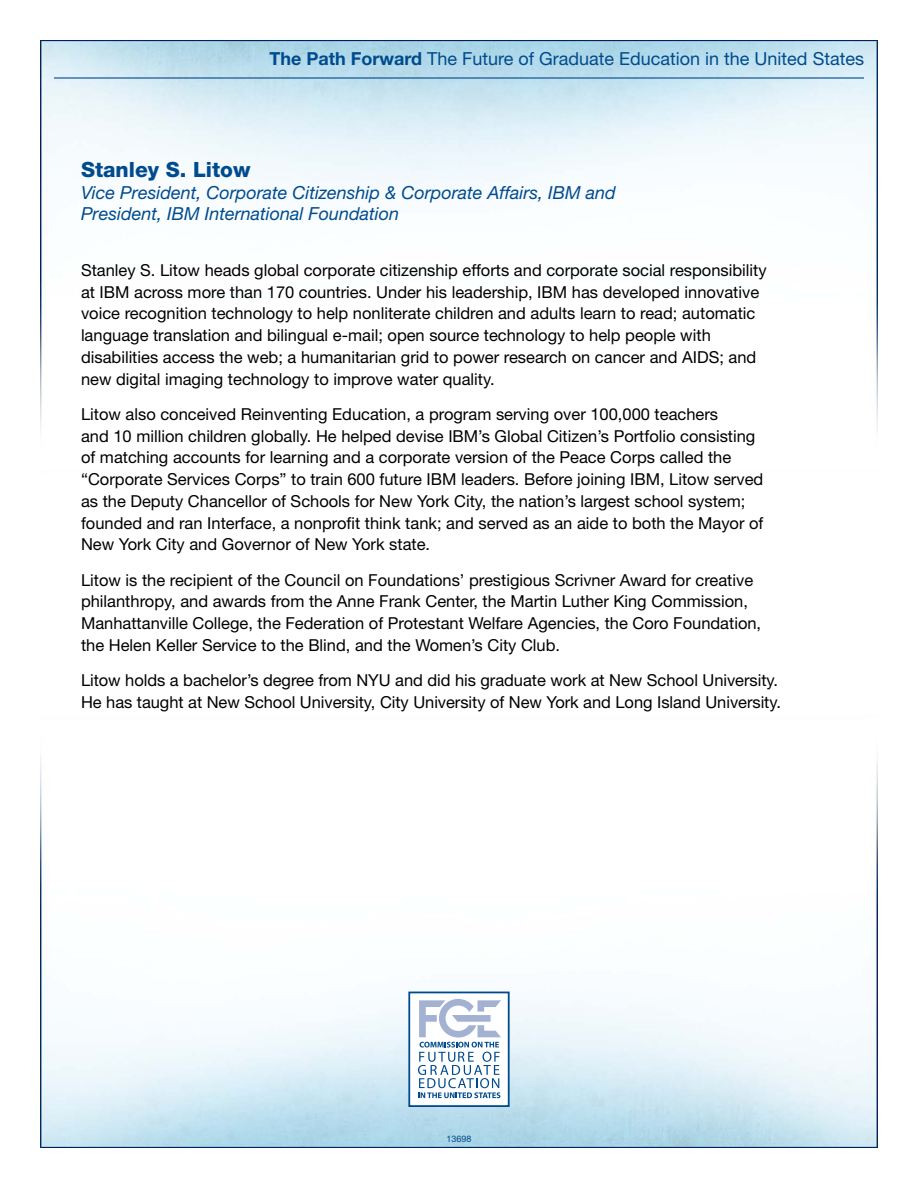
<style>
.page{position:relative;width:918px;height:1188px;background:#fff}
.page>*{position:absolute;margin:0;border:0;box-sizing:border-box;transform-origin:0 0}
.t1{font:800 21px "Helvetica Neue LT Std";color:#004b8d}
.t2{font:italic 18px/21.8px "Helvetica Neue LT Std";color:#004b8d}
.t3{font:18px "Helvetica Neue LT Std";color:#004b8d}
.t4{font:16.5px/21.8px "Helvetica Neue LT Std";color:#000}
.t5{font:9px "Helvetica Neue LT Std";color:#004b8d}
.s1{font-weight:700}
</style>
<div class="page">
<img style="left:40px;top:40px;width:838px;height:390px">
<img style="left:40px;top:758px;width:838px;height:389px">
<div style="left:409px;top:992px;width:100px;height:114px;background:#fff"></div>
<div style="left:408px;top:992px;width:102px;height:115px;border:2px solid #004b8d"></div>
<svg style="left:418px;top:999px;width:83px;height:99px"></svg>
<hr style="left:54px;top:77px;width:810px;height:2px;background:#004b8d">
<p class="t3" style="left:270px;top:48px;width:596px"><span class="s1">The Path Forward</span> The Future of Graduate Education in the United States</p>
<p class="t1" style="left:81px;top:157px;width:171px">Stanley S. Litow</p>
<p class="t2" style="left:81px;top:181px;width:536px">Vice President, Corporate Citizenship &amp; Corporate Affairs, IBM and<br>President, IBM International Foundation</p>
<p class="t4" style="left:81px;top:259px;width:687px">Stanley S. Litow heads global corporate citizenship efforts and corporate social responsibility at IBM across more than 170 countries. Under his leadership, IBM has developed innovative voice recognition technology to help nonliterate children and adults learn to read; automatic language translation and bilingual e-mail; open source technology to help people with disabilities access the web; a humanitarian grid to power research on cancer and AIDS; and new digital imaging technology to improve water quality.</p>
<p class="t4" style="left:81px;top:403px;width:684px">Litow also conceived Reinventing Education, a program serving over 100,000 teachers<br>and 10 million children globally. He helped devise IBM’s Global Citizen’s Portfolio consisting of matching accounts for learning and a corporate version of the Peace Corps called the “Corporate Services Corps” to train 600 future IBM leaders. Before joining IBM, Litow served as the Deputy Chancellor of Schools for New York City, the nation’s largest school system; founded and ran Interface, a nonprofit think tank; and served as an aide to both the Mayor of New York City and Governor of New York state.</p>
<p class="t4" style="left:81px;top:569px;width:682px">Litow is the recipient of the Council on Foundations’ prestigious Scrivner Award for creative philanthropy, and awards from the Anne Frank Center, the Martin Luther King Commission, Manhattanville College, the Federation of Protestant Welfare Agencies, the Coro Foundation, the Helen Keller Service to the Blind, and the Women’s City Club.</p>
<p class="t4" style="left:81px;top:669px;width:701px">Litow holds a bachelor’s degree from NYU and did his graduate work at New School University.<br>He has taught at New School University, City University of New York and Long Island University.</p>
<p class="t5" style="left:446px;top:1134px;width:27px">13698</p>
</div>
